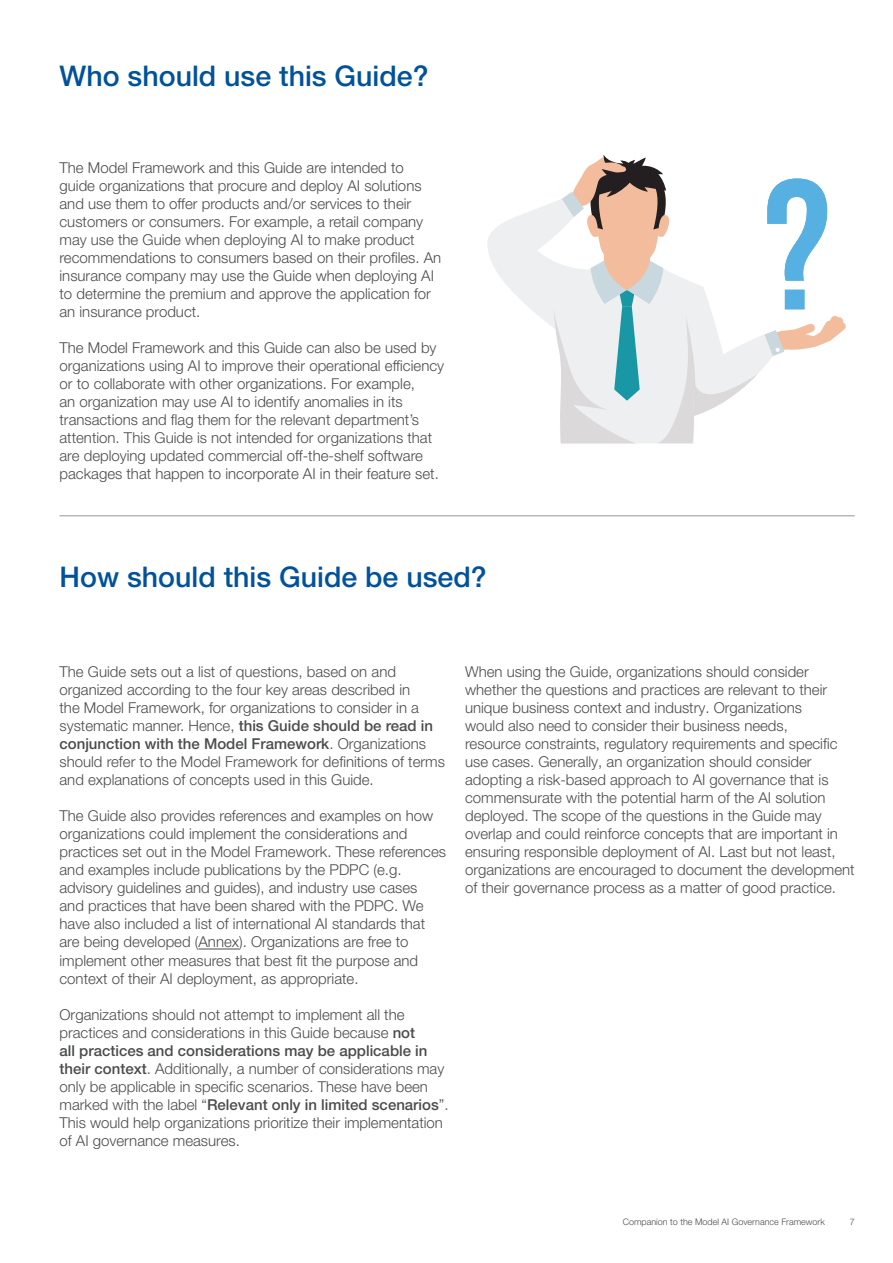
<style>
.page{position:relative;width:893px;height:1263px;background:#fff}
.page>*{position:absolute;margin:0;border:0;box-sizing:border-box;transform-origin:0 0}
.t1{font:500 28.5px "Helvetica Neue LT Pro";color:#01529a}
.t2{font:300 15px/18px "Helvetica Neue LT Pro";color:#4b4c4d}
.t3{font:300 9px "Helvetica Neue LT Pro";color:#4b4c4d}
.s1{font-weight:500}
</style>
<div class="page">
<hr style="left:198px;top:948px;width:41px;height:1px;background:#4b4c4d">
<hr style="left:60px;top:515px;width:795px;height:1px;background:#939598">
<svg style="left:487px;top:154px;width:359px;height:289px"></svg>
<h1 class="t1" style="left:60px;top:58px;width:371px">Who should use this Guide?</h1>
<p class="t2" style="left:60px;top:159px;width:383px">The Model Framework and this Guide are intended to guide organizations that procure and deploy AI solutions and use them to offer products and/or services to their customers or consumers. For example, a retail company may use the Guide when deploying AI to make product recommendations to consumers based on their profiles. An insurance company may use the Guide when deploying AI to determine the premium and approve the application for an insurance product.</p>
<p class="t2" style="left:60px;top:339px;width:386px">The Model Framework and this Guide can also be used by organizations using AI to improve their operational efficiency or to collaborate with other organizations. For example,<br>an organization may use AI to identify anomalies in its transactions and flag them for the relevant department’s attention. This Guide is not intended for organizations that are deploying updated commercial off-the-shelf software packages that happen to incorporate AI in their feature set.</p>
<h1 class="t1" style="left:60px;top:560px;width:429px">How should this Guide be used?</h1>
<p class="t2" style="left:60px;top:663px;width:387px">The Guide sets out a list of questions, based on and organized according to the four key areas described in<br>the Model Framework, for organizations to consider in a systematic manner. Hence, <span class="s1">this Guide should be read in conjunction with the Model Framework</span>. Organizations should refer to the Model Framework for definitions of terms and explanations of concepts used in this Guide.</p>
<p class="t2" style="left:60px;top:807px;width:388px">The Guide also provides references and examples on how organizations could implement the considerations and practices set out in the Model Framework. These references and examples include publications by the PDPC (e.g. advisory guidelines and guides), and industry use cases<br>and practices that have been shared with the PDPC. We have also included a list of international AI standards that are being developed (Annex). Organizations are free to implement other measures that best fit the purpose and context of their AI deployment, as appropriate.</p>
<p class="t2" style="left:60px;top:1005px;width:391px">Organizations should not attempt to implement all the practices and considerations in this Guide because <span class="s1">not<br>all practices and considerations may be applicable in their context</span>. Additionally, a number of considerations may only be applicable in specific scenarios. These have been marked with the label “<span class="s1">Relevant only in limited scenarios</span>”.<br>This would help organizations prioritize their implementation of AI governance measures.</p>
<p class="t2" style="left:465px;top:663px;width:391px">When using the Guide, organizations should consider whether the questions and practices are relevant to their unique business context and industry. Organizations<br>would also need to consider their business needs,<br>resource constraints, regulatory requirements and specific use cases. Generally, an organization should consider adopting a risk-based approach to AI governance that is commensurate with the potential harm of the AI solution deployed. The scope of the questions in the Guide may overlap and could reinforce concepts that are important in ensuring responsible deployment of AI. Last but not least, organizations are encouraged to document the development of their governance process as a matter of good practice.</p>
<p class="t3" style="left:623px;top:1216px;width:204px">Companion to the Model AI Governance Framework</p>
<p class="t3" style="left:850px;top:1216px;width:7px">7</p>
</div>
